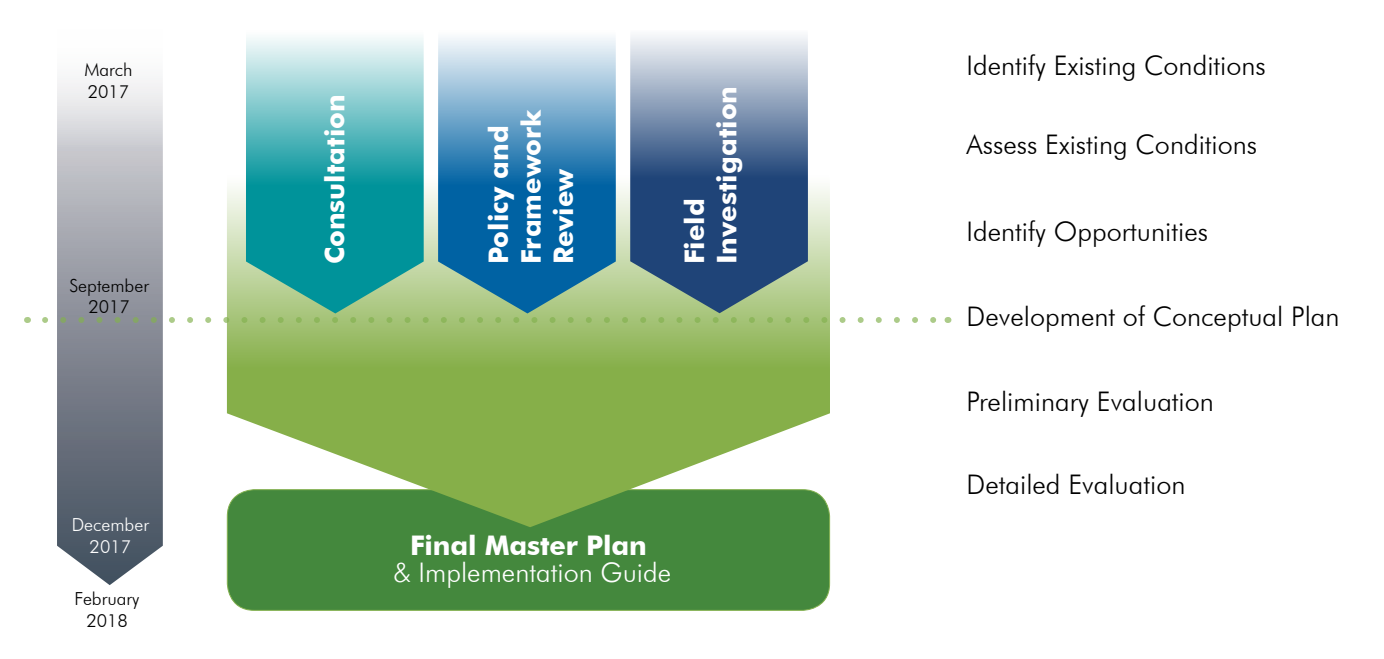
<style>
.page{position:relative;width:1384px;height:659px;background:#fff}
.page>*{position:absolute;margin:0;border:0;box-sizing:border-box;transform-origin:0 0}
.t1{font:300 27px "Futura BT";color:#000}
.t2{font:700 27px/32.4px "Futura BT";color:#fff}
.t3{font:300 27px "Futura BT";color:#fff}
.t4{font:300 18px "Futura BT";color:#000}
.t5{font:300 18px "Futura BT";color:#fff}
</style>
<div class="page">
<div style="left:227px;top:489px;width:602px;height:121px;background:#44883d;border-radius:27px"></div>
<svg style="left:227px;top:174px;width:602px;height:353px;fill:#86af49"></svg>
<svg style="left:246px;top:37px;width:177px;height:276px;background:#52b4b2"></svg>
<svg style="left:438px;top:37px;width:177px;height:276px;background:#5294b8"></svg>
<svg style="left:630px;top:35px;width:177px;height:278px;background:#647f9b"></svg>
<svg style="left:57px;top:78px;width:106px;height:507px;background:#9498a2"></svg>
<svg style="left:45px;top:317px;width:892px;height:6px;background:#abc48a"></svg>
<p class="t4" style="left:84px;top:59px;width:50px">March</p>
<p class="t4" style="left:88px;top:80px;width:43px">2017</p>
<p class="t4" style="left:69px;top:274px;width:81px">September</p>
<p class="t4" style="left:88px;top:296px;width:43px">2017</p>
<p class="t5" style="left:72px;top:514px;width:79px">December</p>
<p class="t5" style="left:90px;top:535px;width:43px">2017</p>
<p class="t4" style="left:75px;top:587px;width:66px">February</p>
<p class="t4" style="left:86px;top:609px;width:43px">2018</p>
<p class="t2" style="left:318px;top:264px;width:171px;rotate:-90deg">Consultation</p>
<p class="t2" style="left:482px;top:264px;width:156px;rotate:-90deg">Policy and<br>Framework<br>Review</p>
<p class="t2" style="left:678px;top:264px;width:180px;rotate:-90deg">Field<br>Investigation</p>
<p class="t2" style="left:410px;top:529px;width:238px">Final Master Plan</p>
<p class="t3" style="left:393px;top:556px;width:279px">&amp; Implementation Guide</p>
<p class="t1" style="left:966px;top:49px;width:301px">Identify Existing Conditions</p>
<p class="t1" style="left:966px;top:128px;width:292px">Assess Existing Conditions</p>
<p class="t1" style="left:966px;top:215px;width:243px">Identify Opportunities</p>
<p class="t1" style="left:966px;top:300px;width:374px">Development of Conceptual Plan</p>
<p class="t1" style="left:966px;top:385px;width:249px">Preliminary Evaluation</p>
<p class="t1" style="left:966px;top:468px;width:220px">Detailed Evaluation</p>
</div>
